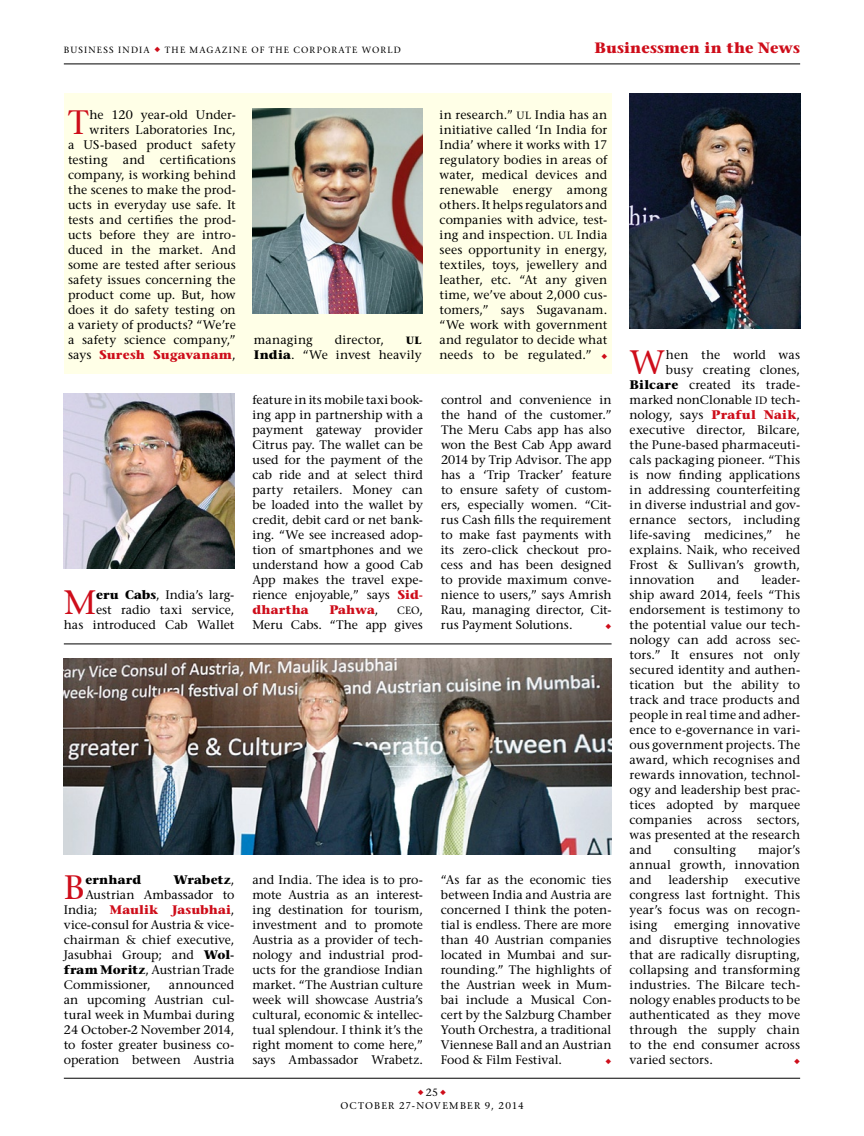
<style>
.page{position:relative;width:864px;height:1136px;background:#fff}
.page>*{position:absolute;margin:0;border:0;box-sizing:border-box;transform-origin:0 0}
.t1{font:33.75px "Stone Serif";color:#ce0d1a}
.t2{font:700 15px "Stone Serif";letter-spacing:.01em;color:#ce0d1a}
.t3{font:12.3px/15px "Stone Serif";letter-spacing:-.005em;color:#000;text-align:justify}
.t4{font:700 12.3px "Stone Serif";letter-spacing:.005em;color:#ce0d1a}
.t5{font:700 12.3px "Stone Serif";letter-spacing:.005em;color:#000}
.t6{font:10.5px "Stone Serif";color:#000}
.t7{font:10.5px "Stone Serif SC850";color:#000}
.t8{font:10.5px "Stone Serif Bold SC850";color:#000}
.t9{font:9.75px "Stone Serif";letter-spacing:.13em;color:#000}
.t10{font:9px "Stone Serif";letter-spacing:.145em;color:#000}
.s1{color:#ce0d1a}
.s2{font-weight:700;color:#ce0d1a}
.s3{font-weight:700}
.s4{font-weight:400;color:#000}
.s5{font-family:"Stone Serif";font-size:12.3px}
.s6{font-family:"Stone Serif SC850";font-size:10.5px}
.s7{font-weight:400}
</style>
<div class="page">
<hr style="left:64px;top:1077px;width:735px;height:1px;background:#000">
<hr style="left:64px;top:64px;width:735px;height:1px;background:#000">
<div style="left:64px;top:94px;width:547px;height:280px;background:#ffffe7"></div>
<img style="left:629px;top:94px;width:170px;height:235px">
<img style="left:64px;top:394px;width:170px;height:174px">
<img style="left:252px;top:109px;width:171px;height:205px">
<img style="left:64px;top:658px;width:547px;height:195px">
<hr style="left:64px;top:643px;width:547px;height:1px;background:#000">
<p class="t10" style="left:64px;top:44px;width:338px">Business India <span class="s1">◆</span> the magazine of the corporate world</p>
<p class="t2" style="left:594px;top:38px;width:207px">Businessmen in the News</p>
<p class="t3" style="left:68px;top:107px;width:169px;text-align:right">he 120 year-old Under&shy;writers Laboratories Inc,<br>a US -based product safety testing and certifications company, is working behind the scenes to make the prod&shy;ucts in everyday use safe. It tests and certifies the prod&shy;ucts before they are intro&shy;duced in the market. And some are tested after serious safety issues concerning the product come up. But, how does it do safety testing on a variety of products? “We’re a safety science company,” says <span class="s2">Suresh Sugavanam</span>,</p>
<h1 class="t1" style="left:68px;top:101px;width:22px">T</h1>
<p class="t3" style="left:64px;top:587px;width:172px;text-align:right"><span class="s3">eru Cabs</span>, India’s larg-<br>est radio taxi service,<br>has introduced Cab Wallet</p>
<h1 class="t1" style="left:64px;top:581px;width:33px">M</h1>
<p class="t3" style="left:254px;top:332px;width:60px">managing</p>
<p class="t3" style="left:334px;top:332px;width:51px">director,</p>
<p class="t8" style="left:405px;top:333px;width:17px">ul</p>
<p class="t3" style="left:254px;top:347px;width:169px"><span class="s3">India</span>. “We invest heavily</p>
<p class="t3" style="left:252px;top:392px;width:172px">feature in its mobile taxi book&shy;ing app in partnership with a payment gateway provider Citrus pay. The wallet can be used for the payment of the cab ride and at select third party retailers. Money can be loaded into the wallet by credit, debit card or net bank&shy;ing. “We see increased adop&shy;tion of smartphones and we understand how a good Cab App makes the travel expe&shy;rience enjoyable,” says <span class="s2">Sid&shy;dhartha</span></p>
<p class="t4" style="left:329px;top:601px;width:51px">Pahwa<span class="s4">,</span></p>
<p class="t7" style="left:397px;top:603px;width:27px">CEO<span class="s5">,</span></p>
<p class="t3" style="left:252px;top:617px;width:172px">Meru Cabs. “The app gives</p>
<p class="t3" style="left:439px;top:107px;width:169px">in research.” <span class="s6">UL</span> India has an initiative called ‘In India for India’ where it works with 17 regulatory bodies in areas of water, medical devices and renewable energy among others. It helps regulators and companies with advice, test&shy;ing and inspection. <span class="s6">UL</span> India sees opportunity in energy, textiles, toys, jewellery and leather, etc. “At any given time, we’ve about 2,000 cus&shy;tomers,” says Sugavanam. “We work with government and regulator to decide what needs to be regulated.” <span class="s1">◆</span></p>
<p class="t3" style="left:441px;top:392px;width:172px">control and convenience in the hand of the customer.” The Meru Cabs app has also won the Best Cab App award 2014 by Trip Advisor. The app has a ‘Trip Tracker’ feature to ensure safety of custom&shy;ers, especially women. “Cit&shy;rus Cash fills the requirement to make fast payments with its zero-click checkout pro&shy;cess and has been designed to provide maximum conve&shy;nience to users,” says Amrish Rau, managing director, Cit&shy;rus Payment Solutions.</p>
<h1 class="t1" style="left:64px;top:866px;width:19px">B</h1>
<p class="t5" style="left:85px;top:871px;width:57px">ernhard</p>
<p class="t5" style="left:173px;top:871px;width:62px">Wrabetz<span class="s7">,</span></p>
<p class="t3" style="left:85px;top:887px;width:150px">Austrian Ambassador to</p>
<p class="t4" style="left:64px;top:901px;width:172px"><span class="s4">India;</span> Maulik Jasubhai<span class="s4">,</span></p>
<p class="t3" style="left:64px;top:917px;width:172px">vice-consul for Austria &amp; vice-</p>
<p class="t3" style="left:64px;top:932px;width:172px">chairman &amp; chief executive,</p>
<p class="t3" style="left:64px;top:947px;width:172px">Jasubhai Group; and <span class="s3">Wol-</span></p>
<p class="t3" style="left:64px;top:962px;width:172px"><span class="s3">fram Moritz</span>, Austrian Trade</p>
<p class="t3" style="left:64px;top:977px;width:88px">Commissioner,</p>
<p class="t3" style="left:64px;top:977px;width:172px;text-indent:105px">announced an upcoming Austrian cul&shy;tural week in Mumbai during 24 October-2 November 2014, to foster greater business co&shy;operation between Austria</p>
<p class="t3" style="left:252px;top:872px;width:172px">and India. The idea is to pro&shy;mote Austria as an interest&shy;ing destination for tourism, investment and to promote Austria as a provider of tech&shy;nology and industrial prod&shy;ucts for the grandiose Indian market. “The Austrian culture week will showcase Austria’s cultural, economic &amp; intellec&shy;tual splendour. I think it’s the right moment to come here,” says Ambassador Wrabetz.</p>
<p class="t3" style="left:440px;top:872px;width:172px">“As far as the economic ties between India and Austria are concerned I think the poten&shy;tial is endless. There are more than 40 Austrian companies located in Mumbai and sur&shy;rounding.” The highlights of the Austrian week in Mum&shy;bai include a Musical Con&shy;cert by the Salzburg Chamber Youth Orchestra, a traditional Viennese Ball and an Austrian Food &amp; Film Festival.</p>
<p class="t6" style="left:417px;top:1085px;width:30px"><span class="s1">◆</span>25<span class="s1">◆</span></p>
<p class="t9" style="left:340px;top:1099px;width:185px">October 27-November 9, 2014</p>
<h1 class="t1" style="left:629px;top:341px;width:36px">W</h1>
<p class="t3" style="left:665px;top:347px;width:136px">hen the world was</p>
<p class="t3" style="left:665px;top:362px;width:135px">busy creating clones,</p>
<p class="t3" style="left:629px;top:377px;width:172px"><span class="s3">Bilcare</span> created its trade-</p>
<p class="t3" style="left:629px;top:392px;width:172px">marked nonClonable <span class="s6">ID</span> tech-</p>
<p class="t3" style="left:629px;top:407px;width:172px">nology, says <span class="s2">Praful Naik</span>,</p>
<p class="t3" style="left:629px;top:422px;width:172px">executive director, Bilcare,</p>
<p class="t3" style="left:629px;top:437px;width:172px">the Pune-based pharmaceuti-</p>
<p class="t3" style="left:629px;top:452px;width:172px">cals packaging pioneer. “This</p>
<p class="t3" style="left:629px;top:467px;width:172px">is now finding applications</p>
<p class="t3" style="left:629px;top:482px;width:172px">in addressing counterfeiting</p>
<p class="t3" style="left:629px;top:497px;width:172px">in diverse industrial and gov-</p>
<p class="t3" style="left:629px;top:512px;width:172px">ernance sectors, including</p>
<p class="t3" style="left:629px;top:527px;width:172px">life-saving medicines,” he</p>
<p class="t3" style="left:629px;top:542px;width:172px">explains. Naik, who received</p>
<p class="t3" style="left:629px;top:557px;width:172px">Frost &amp; Sullivan’s growth,</p>
<p class="t3" style="left:629px;top:572px;width:67px">innovation</p>
<p class="t3" style="left:716px;top:572px;width:24px">and</p>
<p class="t3" style="left:629px;top:572px;width:172px;text-indent:132px">leader&shy;ship award 2014, feels “This endorsement is testimony to the potential value our tech&shy;nology can add across sec&shy;tors.” It ensures not only secured identity and authen&shy;tication but the ability to track and trace products and people in real time and adher&shy;ence to e-governance in vari&shy;ous government projects. The award, which recognises and rewards innovation, technol&shy;ogy and leadership best prac&shy;tices adopted by marquee companies across sectors, was presented at the research and</p>
<p class="t3" style="left:629px;top:842px;width:172px;text-indent:128px">major’s annual growth, innovation and</p>
<p class="t3" style="left:673px;top:842px;width:64px">consulting</p>
<p class="t3" style="left:668px;top:872px;width:61px">leadership</p>
<p class="t3" style="left:629px;top:872px;width:172px;text-indent:115px">executive congress last fortnight. This year’s focus was on recogn&shy;ising</p>
<p class="t3" style="left:629px;top:917px;width:172px;text-indent:44px">emerging innovative and disruptive technologies that are radically disrupting, collapsing and transforming industries. The Bilcare tech&shy;nology enables products to be authenticated as they move through the supply chain to the end consumer across varied sectors.</p>
</div>
